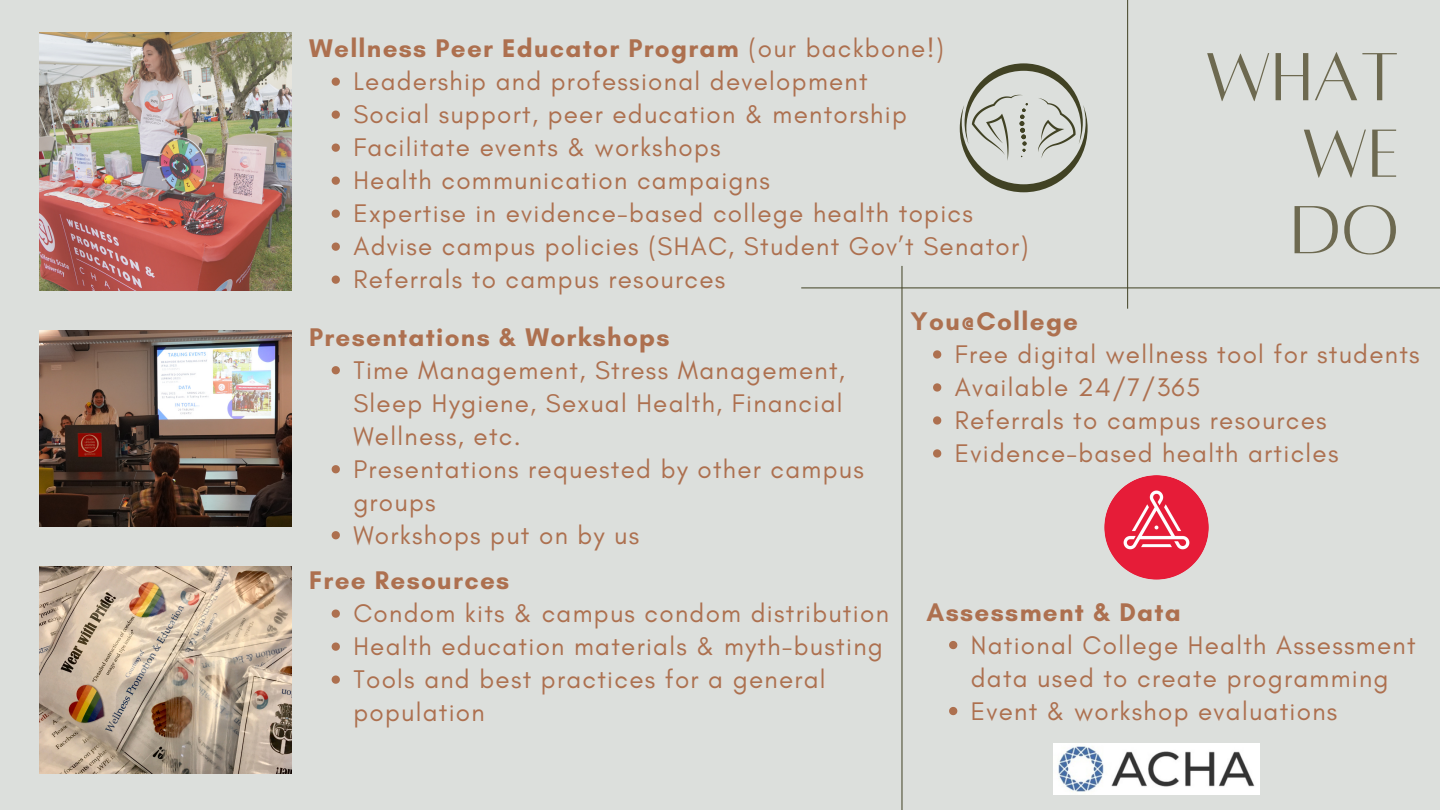
<style>
.page{position:relative;width:1440px;height:810px;background:#dcdfdc}
.page>*{position:absolute;margin:0;border:0;box-sizing:border-box;transform-origin:0 0}
.t1{font:75px/76.5px "Alta regular";color:#6d6950;text-align:justify}
.t2{font:26px/33px "Glacial Indifference";letter-spacing:.05em;color:#ad704f}
.t3{font:700 26px "Glacial Indifference";letter-spacing:.05em;color:#ad704f}
.s1{font-weight:700}
</style>
<div class="page">
<img style="left:39px;top:33px;width:253px;height:258px">
<img style="left:39px;top:566px;width:253px;height:207px">
<svg style="left:332px;top:78px;width:8px;height:8px"></svg>
<svg style="left:332px;top:111px;width:8px;height:8px"></svg>
<svg style="left:332px;top:144px;width:8px;height:8px"></svg>
<svg style="left:332px;top:177px;width:8px;height:8px"></svg>
<svg style="left:332px;top:210px;width:8px;height:8px"></svg>
<svg style="left:332px;top:243px;width:8px;height:8px"></svg>
<svg style="left:332px;top:276px;width:8px;height:8px"></svg>
<svg style="left:332px;top:366px;width:8px;height:8px"></svg>
<svg style="left:332px;top:465px;width:8px;height:8px"></svg>
<svg style="left:332px;top:531px;width:8px;height:8px"></svg>
<svg style="left:332px;top:610px;width:8px;height:8px"></svg>
<svg style="left:332px;top:643px;width:8px;height:8px"></svg>
<svg style="left:332px;top:676px;width:8px;height:8px"></svg>
<hr style="left:902px;top:266px;width:1px;height:544px;background:#414224">
<hr style="left:1127px;top:0;width:1px;height:309px;background:#414224">
<hr style="left:801px;top:288px;width:639px;height:1px;background:#414224">
<img style="left:1104px;top:475px;width:105px;height:105px;border-radius:50%">
<img style="left:1054px;top:744px;width:205px;height:51px">
<svg style="left:960px;top:63px;width:127px;height:129px"></svg>
<img style="left:39px;top:330px;width:253px;height:197px">
<svg style="left:949px;top:641px;width:8px;height:8px"></svg>
<svg style="left:949px;top:707px;width:8px;height:8px"></svg>
<svg style="left:933px;top:350px;width:8px;height:9px"></svg>
<svg style="left:933px;top:383px;width:8px;height:9px"></svg>
<svg style="left:933px;top:416px;width:8px;height:9px"></svg>
<svg style="left:933px;top:449px;width:8px;height:9px"></svg>
<p class="t2" style="left:353px;top:32px;width:677px;text-indent:-44px"><span class="s1">Wellness Peer Educator Program</span> (our backbone!)<br>Leadership and professional development<br>Social support, peer education &amp; mentorship Facilitate events &amp; workshops<br>Health communication campaigns<br>Expertise in evidence-based college health topics Advise campus policies (SHAC, Student Gov’t Senator)<br>Referrals to campus resources</p>
<p class="t3" style="left:309px;top:321px;width:362px">Presentations &amp; Workshops</p>
<p class="t2" style="left:353px;top:353px;width:512px">Time Management, Stress Management,<br>Sleep Hygiene, Sexual Health, Financial<br>Wellness, etc.<br>Presentations requested by other campus groups<br>Workshops put on by us</p>
<p class="t3" style="left:309px;top:565px;width:202px">Free Resources</p>
<p class="t2" style="left:353px;top:597px;width:537px">Condom kits &amp; campus condom distribution Health education materials &amp; myth-busting Tools and best practices for a general population</p>
<p class="t3" style="left:927px;top:596px;width:256px">Assessment &amp; Data</p>
<h1 class="t1" style="left:1291px;top:39px;width:110px;text-indent:-86px">WHAT WE DO</h1>
<p class="t3" style="left:911px;top:305px;width:169px">You@College</p>
<p class="t2" style="left:955px;top:337px;width:466px">Free digital wellness tool for students<br>Available 24/7/365<br>Referrals to campus resources<br>Evidence-based health articles</p>
<p class="t2" style="left:971px;top:628px;width:446px">National College Health Assessment data used to create programming<br>Event &amp; workshop evaluations</p>
</div>
